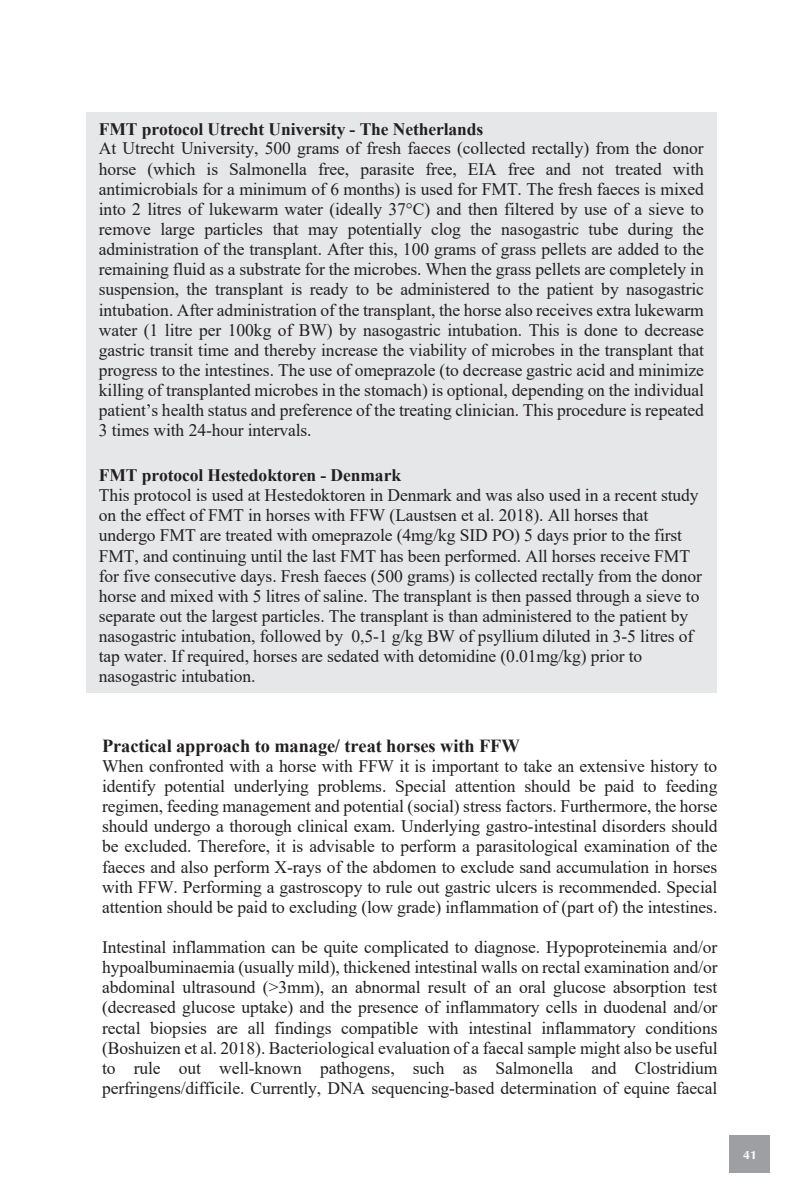
<style>
.page{position:relative;width:794px;height:1191px;background:#fff}
.page>*{position:absolute;margin:0;border:0;box-sizing:border-box;transform-origin:0 0}
.t1{font:700 18.38px "Times New Roman";letter-spacing:-.005em;color:#231f20}
.t2{font:17.5px/20.1px "Times New Roman";letter-spacing:-.005em;color:#231f20;text-align:justify}
.t3{font:700 17.5px "Times New Roman";letter-spacing:-.005em;color:#231f20}
.t4{font:700 11.9px "Optima LT Std";color:#fff;scale:1.07 1}
</style>
<div class="page">
<div style="left:86px;top:112px;width:630px;height:580px;background:#e6e7e9"></div>
<div style="left:730px;top:1135px;width:40px;height:38px;background:#9d9fa2"></div>
<p class="t3" style="left:99px;top:116px;width:386px">FMT protocol Utrecht University - The Netherlands</p>
<p class="t2" style="left:99px;top:138px;width:607px">At Utrecht University, 500 grams of fresh faeces (collected rectally) from the donor horse (which is Salmonella free, parasite free, EIA free and not treated with antimicrobials for a minimum of 6 months) is used for FMT. The fresh faeces is mixed into 2 litres of lukewarm water (ideally 37°C) and then filtered by use of a sieve to remove large particles that may potentially clog the nasogastric tube during the administration of the transplant. After this, 100 grams of grass pellets are added to the remaining fluid as a substrate for the microbes. When the grass pellets are completely in suspension, the transplant is ready to be administered to the patient by nasogastric intubation. After administration of the transplant, the horse also receives extra lukewarm water (1 litre per 100kg of BW) by nasogastric intubation. This is done to decrease gastric transit time and thereby increase the viability of microbes in the transplant that progress to the intestines. The use of omeprazole (to decrease gastric acid and minimize killing of transplanted microbes in the stomach) is optional, depending on the individual patient’s health status and preference of the treating clinician. This procedure is repeated 3 times with 24-hour intervals.</p>
<p class="t3" style="left:99px;top:463px;width:304px">FMT protocol Hestedoktoren - Denmark</p>
<p class="t2" style="left:99px;top:484px;width:604px;text-align:left">This protocol is used at Hestedoktoren in Denmark and was also used in a recent study on the effect of FMT in horses with FFW (Laustsen et al. 2018). All horses that undergo FMT are treated with omeprazole (4mg/kg SID PO) 5 days prior to the first FMT, and continuing until the last FMT has been performed. All horses receive FMT for five consecutive days. Fresh faeces (500 grams) is collected rectally from the donor horse and mixed with 5 litres of saline. The transplant is then passed through a sieve to separate out the largest particles. The transplant is than administered to the patient by nasogastric intubation, followed by 0,5-1 g/kg BW of psyllium diluted in 3-5 litres of tap water. If required, horses are sedated with detomidine (0.01mg/kg) prior to nasogastric intubation.</p>
<p class="t1" style="left:102px;top:732px;width:419px">Practical approach to manage/ treat horses with FFW</p>
<p class="t2" style="left:102px;top:755px;width:617px">When confronted with a horse with FFW it is important to take an extensive history to identify potential underlying problems. Special attention should be paid to feeding regimen, feeding management and potential (social) stress factors. Furthermore, the horse should undergo a thorough clinical exam. Underlying gastro-intestinal disorders should be excluded. Therefore, it is advisable to perform a parasitological examination of the faeces and also perform X-rays of the abdomen to exclude sand accumulation in horses with FFW. Performing a gastroscopy to rule out gastric ulcers is recommended. Special attention should be paid to excluding (low grade) inflammation of (part of) the intestines.</p>
<p class="t2" style="left:102px;top:936px;width:617px">Intestinal inflammation can be quite complicated to diagnose. Hypoproteinemia and/or hypoalbuminaemia (usually mild), thickened intestinal walls on rectal examination and/or abdominal ultrasound (&gt;3mm), an abnormal result of an oral glucose absorption test (decreased glucose uptake) and the presence of inflammatory cells in duodenal and/or rectal biopsies are all findings compatible with intestinal inflammatory conditions (Boshuizen et al. 2018). Bacteriological evaluation of a faecal sample might also be useful to rule out well-known pathogens, such as Salmonella and Clostridium perfringens/difficile. Currently, DNA sequencing-based determination of equine faecal</p>
<p class="t4" style="left:743px;top:1147px;width:15px">41</p>
</div>
